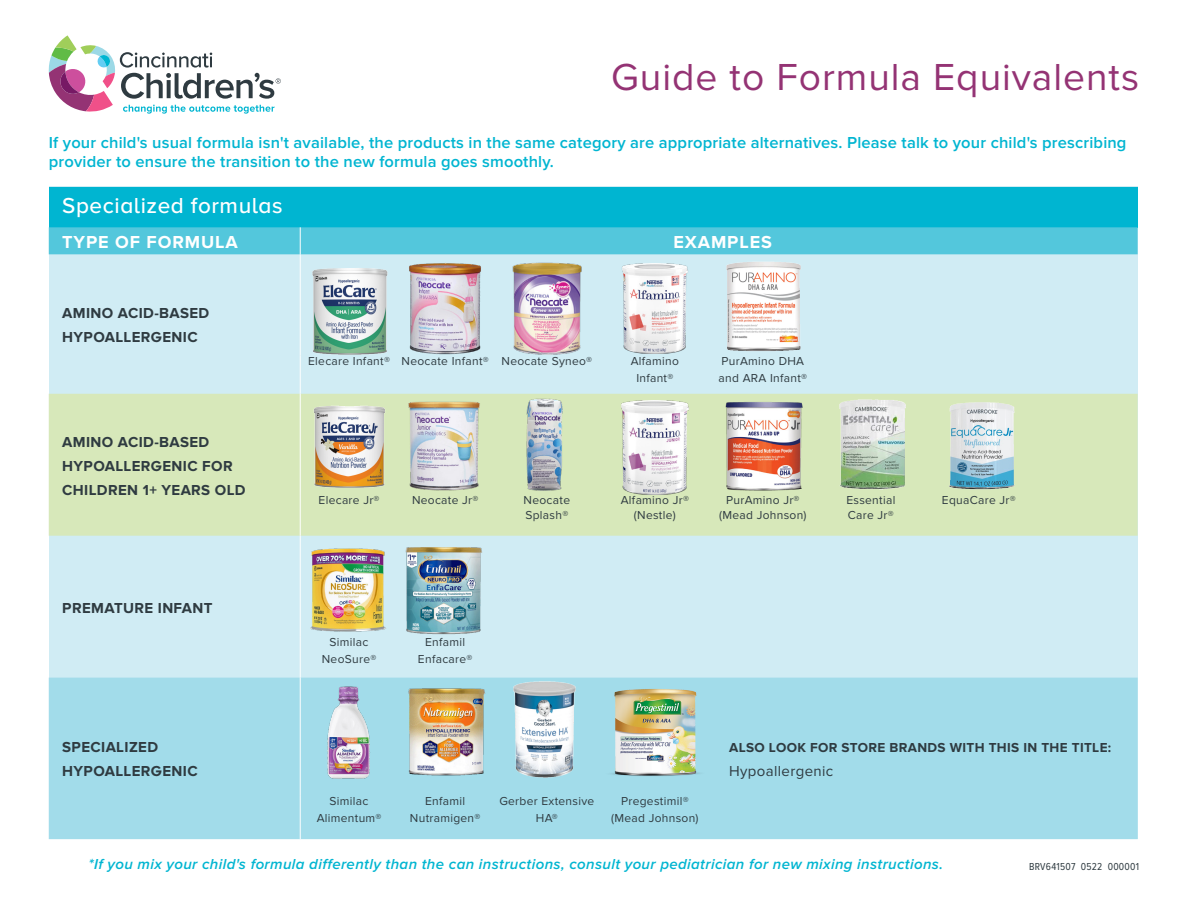
<style>
.page{position:relative;width:1188px;height:918px;background:#fff}
.page>*{position:absolute;margin:0;border:0;box-sizing:border-box;transform-origin:0 0}
.t1{font:39px "Proxima Nova";letter-spacing:.025em;color:#943374}
.t2{font:500 22.5px "Proxima Nova A";letter-spacing:.025em;color:#fff}
.t3{font:700 18px "Proxima Nova";letter-spacing:.05em;color:#fff}
.t4{font:600 16.5px/19.5px "Proxima Nova";letter-spacing:.01em;color:#00b5d1}
.t5{font:700 15px/24px "Proxima Nova A";letter-spacing:.025em;color:#2f3b41}
.t6{font:italic 600 15px "Proxima Nova";letter-spacing:.025em;color:#00b5d1}
.t7{font:15px "Proxima Nova";letter-spacing:.025em;color:#2f3b41}
.t8{font:700 13.5px "Proxima Nova";letter-spacing:.025em;color:#2f3b41}
.t9{font:12px/16.5px "Proxima Nova";letter-spacing:.025em;color:#2f3b41;text-align:center}
.t10{font:10.5px "Proxima Nova Cond";letter-spacing:.025em;color:#2f3b41}
</style>
<div class="page">
<div style="left:49px;top:187px;width:1089px;height:652px;background:#d0ecf4"></div>
<div style="left:49px;top:187px;width:1089px;height:40px;background:#00b5d1"></div>
<div style="left:49px;top:394px;width:1089px;height:142px;background:#d7e8ba"></div>
<div style="left:49px;top:678px;width:1089px;height:161px;background:#a2dcea"></div>
<div style="left:49px;top:227px;width:1089px;height:27px;background:#53c7dc"></div>
<hr style="left:300px;top:254px;width:1px;height:102px;background:#fff">
<hr style="left:300px;top:356px;width:1px;height:38px;background:#fff">
<hr style="left:300px;top:394px;width:1px;height:101px;background:#fff">
<hr style="left:300px;top:495px;width:1px;height:41px;background:#fff">
<hr style="left:300px;top:536px;width:1px;height:101px;background:#fff">
<hr style="left:300px;top:637px;width:1px;height:41px;background:#fff">
<hr style="left:300px;top:678px;width:1px;height:118px;background:#fff">
<hr style="left:300px;top:796px;width:1px;height:43px;background:#fff">
<img style="left:312px;top:268px;width:76px;height:87px">
<img style="left:409px;top:263px;width:72px;height:92px">
<img style="left:512px;top:262px;width:70px;height:93px">
<img style="left:622px;top:263px;width:66px;height:91px">
<img style="left:726px;top:261px;width:75px;height:90px">
<img style="left:304px;top:401px;width:89px;height:88px">
<img style="left:398px;top:394px;width:203px;height:101px">
<img style="left:619px;top:401px;width:71px;height:94px">
<img style="left:709px;top:394px;width:108px;height:101px">
<img style="left:819px;top:394px;width:104px;height:101px">
<img style="left:925px;top:394px;width:108px;height:101px">
<img style="left:310px;top:548px;width:76px;height:84px">
<img style="left:405px;top:547px;width:77px;height:88px">
<img style="left:301px;top:684px;width:96px;height:97px">
<img style="left:398px;top:679px;width:95px;height:107px">
<img style="left:497px;top:682px;width:95px;height:96px">
<img style="left:606px;top:682px;width:98px;height:99px">
<svg style="left:49px;top:35px;width:232px;height:79px"></svg>
<h1 class="t1" style="left:611px;top:54px;width:530px">Guide to Formula Equivalents</h1>
<p class="t4" style="left:49px;top:133px;width:1079px">If your child's usual formula isn't available, the products in the same category are appropriate alternatives. Please talk to your child's prescribing provider to ensure the transition to the new formula goes smoothly.</p>
<p class="t2" style="left:62px;top:193px;width:222px">Specialized formulas</p>
<p class="t3" style="left:62px;top:232px;width:177px">TYPE OF FORMULA</p>
<p class="t3" style="left:673px;top:232px;width:100px">EXAMPLES</p>
<p class="t5" style="left:62px;top:302px;width:149px">AMINO ACID-BASED<br>HYPOALLERGENIC</p>
<p class="t5" style="left:62px;top:430px;width:185px">AMINO ACID-BASED<br>HYPOALLERGENIC FOR<br>CHILDREN 1+ YEARS OLD</p>
<p class="t5" style="left:62px;top:596px;width:152px">PREMATURE INFANT</p>
<p class="t9" style="left:308px;top:353px;width:83px">Elecare Infant®</p>
<p class="t9" style="left:402px;top:353px;width:89px">Neocate Infant®</p>
<p class="t9" style="left:502px;top:353px;width:92px">Neocate Syneo®</p>
<p class="t9" style="left:631px;top:353px;width:50px">Alfamino<br>Infant®</p>
<p class="t9" style="left:719px;top:353px;width:90px;text-align:left">PurAmino DHA and ARA Infant®</p>
<p class="t9" style="left:319px;top:493px;width:62px">Elecare Jr®</p>
<p class="t9" style="left:412px;top:493px;width:68px">Neocate Jr®</p>
<p class="t9" style="left:524px;top:493px;width:48px;line-height:15px;text-align:left">Neocate<br>Splash®</p>
<p class="t9" style="left:621px;top:493px;width:70px;line-height:15px">Alfamino Jr® (Nestle)</p>
<p class="t9" style="left:719px;top:493px;width:89px;line-height:15px">PurAmino Jr® (Mead Johnson)</p>
<p class="t9" style="left:846px;top:493px;width:51px;line-height:15px;text-align:left">Essential<br>Care Jr®</p>
<p class="t9" style="left:942px;top:493px;width:75px">EquaCare Jr®</p>
<p class="t9" style="left:322px;top:635px;width:56px">Similac<br>NeoSure®</p>
<p class="t9" style="left:418px;top:635px;width:56px">Enfamil<br>Enfacare®</p>
<p class="t5" style="left:62px;top:736px;width:137px">SPECIALIZED<br>HYPOALLERGENIC</p>
<p class="t8" style="left:729px;top:739px;width:384px">ALSO LOOK FOR STORE BRANDS WITH THIS IN THE TITLE:</p>
<p class="t7" style="left:729px;top:762px;width:106px">Hypoallergenic</p>
<p class="t9" style="left:317px;top:794px;width:66px">Similac<br>Alimentum®</p>
<p class="t9" style="left:410px;top:794px;width:72px">Enfamil<br>Nutramigen®</p>
<p class="t9" style="left:499px;top:794px;width:96px">Gerber Extensive<br>HA®</p>
<p class="t9" style="left:611px;top:794px;width:89px">Pregestimil® (Mead Johnson)</p>
<p class="t6" style="left:89px;top:856px;width:856px">*If you mix your child's formula differently than the can instructions, consult your pediatrician for new mixing instructions.</p>
<p class="t10" style="left:1029px;top:859px;width:112px">BRV641507 0522 000001</p>
</div>
